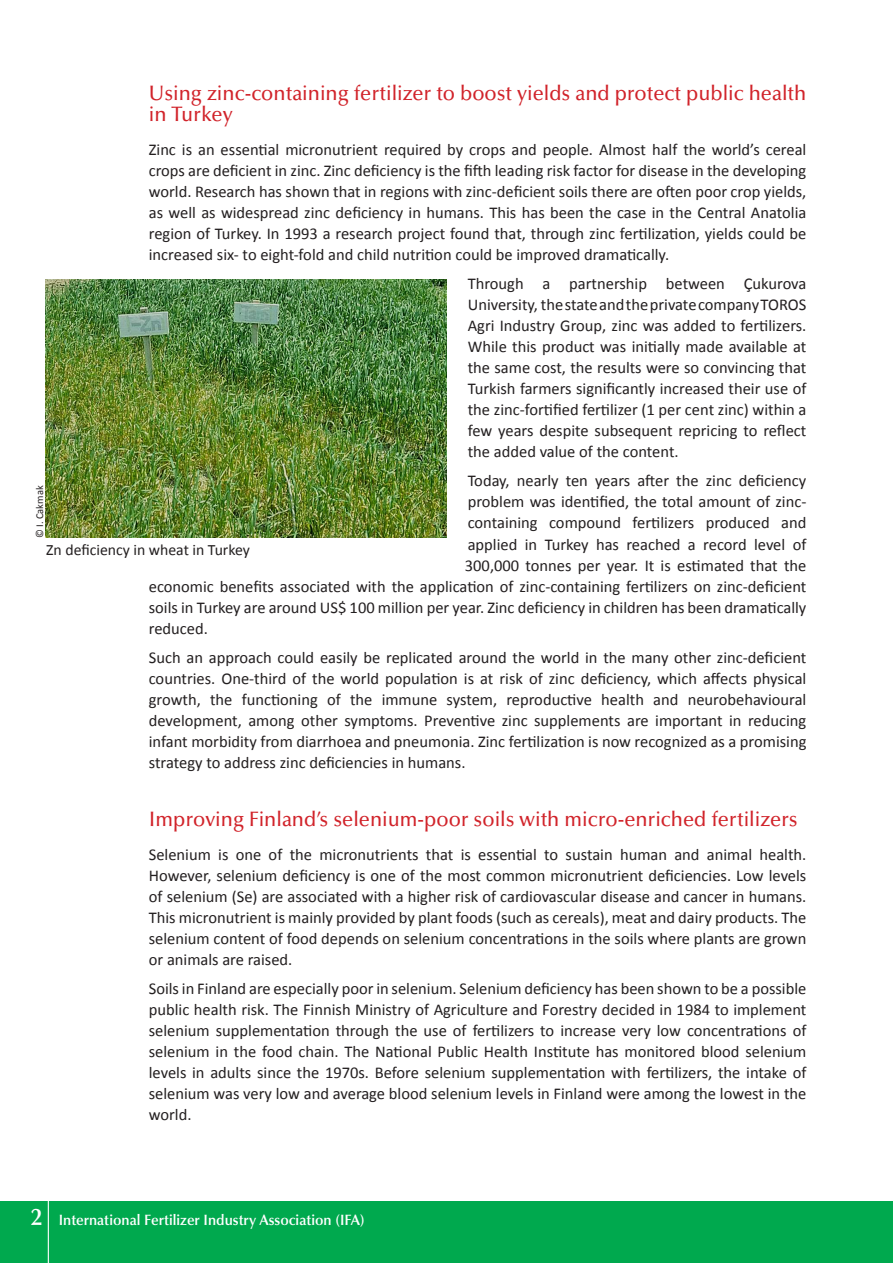
<style>
.page{position:relative;width:893px;height:1263px;background:#fff}
.page>*{position:absolute;margin:0;border:0;box-sizing:border-box;transform-origin:0 0}
.t1{font:600 24px "Optima LT Std";color:#fff;scale:.95 1}
.Title_text{font:500 21px/21px "Optima LT Std";color:#d1232a;scale:.95 1}
.Text{font:16.5px/21px "Calibri";color:#231f20;text-align:justify}
.table_text{font:15.75px "Calibri";color:#231f20}
.t2{font:600 15px "Optima LT Std";color:#fff;scale:.95 1}
.table_text-2{font:10.5px "Calibri";color:#231f20}
</style>
<div class="page">
<div style="left:0;top:1202px;width:893px;height:61px;background:#00a94e"></div>
<hr style="left:48px;top:1164px;width:1px;height:99px;background:#fff">
<img style="left:46px;top:280px;width:400px;height:257px">
<p class="Title_text" style="left:149px;top:83px;width:694px">Using zinc-containing fertilizer to boost yields and protect public health in Turkey</p>
<p class="Text" style="left:149px;top:138px;width:659px">Zinc is an essential micronutrient required by crops and people. Almost half the world’s cereal crops are deficient in zinc. Zinc deficiency is the fifth leading risk factor for disease in the developing world. Research has shown that in regions with zinc-deficient soils there are often poor crop yields, as well as widespread zinc deficiency in humans. This has been the case in the Central Anatolia region of Turkey. In 1993 a research project found that, through zinc fertilization, yields could be increased six- to eight-fold and child nutrition could be improved dramatically.</p>
<p class="Text" style="left:468px;top:272px;width:340px">Through a partnership between Çukurova University, the state and the private company TOROS Agri Industry Group, zinc was added to fertilizers.<br>While this product was initially made available at the same cost, the results were so convincing that Turkish farmers significantly increased their use of the zinc-fortified fertilizer (1 per cent zinc) within a few years despite subsequent repricing to reflect the added value of the content.</p>
<p class="Text" style="left:468px;top:470px;width:340px">Today, nearly ten years after the zinc deficiency</p>
<p class="Text" style="left:468px;top:491px;width:340px">problem was identified, the total amount of zinc-</p>
<p class="Text" style="left:468px;top:512px;width:340px">containing compound fertilizers produced and</p>
<p class="Text" style="left:468px;top:533px;width:340px">applied in Turkey has reached a record level of</p>
<p class="Text" style="left:465px;top:554px;width:343px">300,000 tonnes per year. It is estimated that the</p>
<p class="Text" style="left:149px;top:575px;width:659px">economic benefits associated with the application of zinc-containing fertilizers on zinc-deficient</p>
<p class="Text" style="left:149px;top:596px;width:659px">soils in Turkey are around US$ 100 million per year. Zinc deficiency in children has been dramatically</p>
<p class="Text" style="left:149px;top:617px;width:61px">reduced.</p>
<p class="Text" style="left:149px;top:646px;width:659px">Such an approach could easily be replicated around the world in the many other zinc-deficient countries. One-third of the world population is at risk of zinc deficiency, which affects physical growth, the functioning of the immune system, reproductive health and neurobehavioural development, among other symptoms. Preventive zinc supplements are important in reducing infant morbidity from diarrhoea and pneumonia. Zinc fertilization is now recognized as a promising strategy to address zinc deficiencies in humans.</p>
<p class="table_text-2" style="left:33px;top:538px;width:54px;rotate:-90deg">© I. Cakmak</p>
<p class="table_text" style="left:46px;top:540px;width:205px">Zn deficiency in wheat in Turkey</p>
<p class="Title_text" style="left:149px;top:809px;width:685px">Improving Finland’s selenium-poor soils with micro-enriched fertilizers</p>
<p class="Text" style="left:149px;top:843px;width:659px">Selenium is one of the micronutrients that is essential to sustain human and animal health.<br>However, selenium deficiency is one of the most common micronutrient deficiencies. Low levels of selenium (Se) are associated with a higher risk of cardiovascular disease and cancer in humans.<br>This micronutrient is mainly provided by plant foods (such as cereals), meat and dairy products. The selenium content of food depends on selenium concentrations in the soils where plants are grown or animals are raised.</p>
<p class="Text" style="left:149px;top:977px;width:659px">Soils in Finland are especially poor in selenium. Selenium deficiency has been shown to be a possible public health risk. The Finnish Ministry of Agriculture and Forestry decided in 1984 to implement selenium supplementation through the use of fertilizers to increase very low concentrations of selenium in the food chain. The National Public Health Institute has monitored blood selenium levels in adults since the 1970s. Before selenium supplementation with fertilizers, the intake of selenium was very low and average blood selenium levels in Finland were among the lowest in the world.</p>
<p class="t1" style="left:31px;top:1203px;width:14px">2</p>
<p class="t2" style="left:59px;top:1212px;width:323px">International Fertilizer Industry Association (IFA)</p>
</div>
